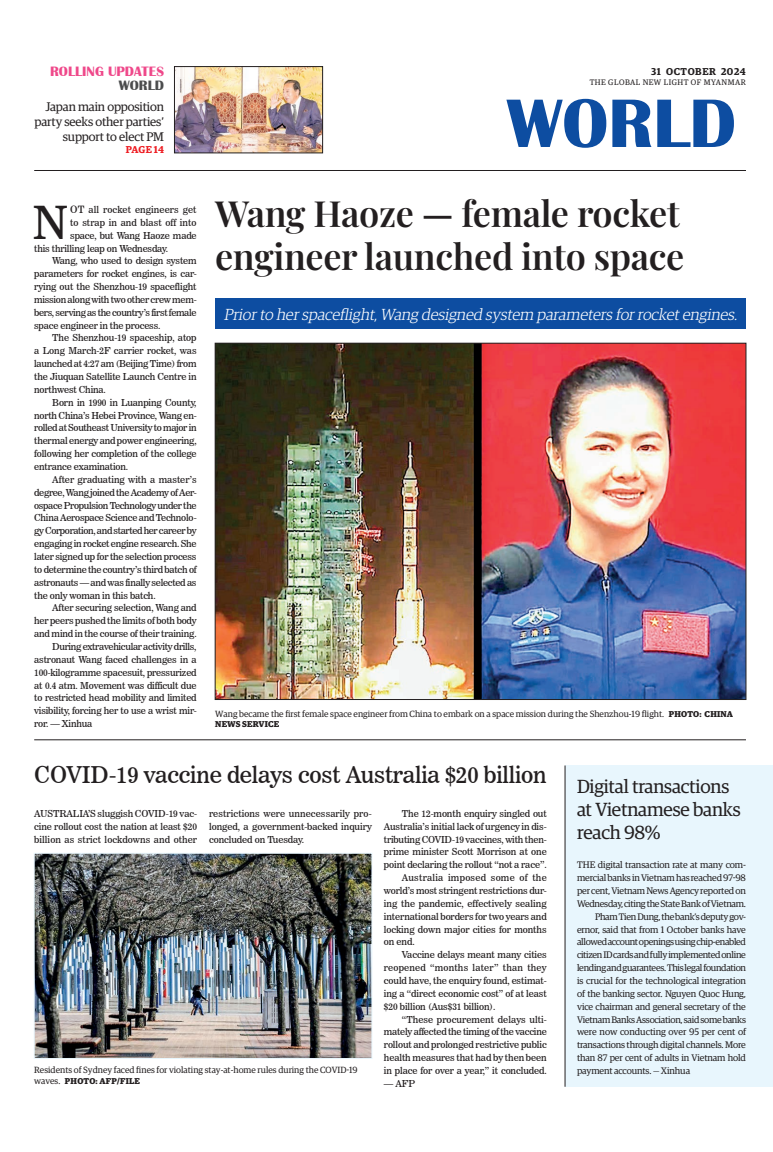
<style>
.page{position:relative;width:773px;height:1152px;background:#fff}
.page>*{position:absolute;margin:0;border:0;box-sizing:border-box;transform-origin:0 0}
.t1{font:700 71px "Britannic";color:#0d4da1}
._1st_Drop{font:45.3px "News 706 BT Roman C";color:#231f20}
._2_Clm_Head{font:600 36px/43.2px "Playfair Display";letter-spacing:-.01em;color:#231f20}
._2_Clm_Head-2{font:23px "News 706 BT Roman C";letter-spacing:-.01em;color:#231f20}
.Brief_Head{font:19px/22.8px "Guardian Egyp";letter-spacing:-.01em;color:#231f20}
.t2{font:italic 300 16px "Guardian Egyp";color:#fff}
.t3{font:700 14px "Britannic";color:#ef488a}
.t4{font:700 14px "Britannic";color:#4b4c4d}
._2_Clm_Head-3{font:12.5px/15px "Guardian Egyp";letter-spacing:-.01em;color:#231f20;text-align:right}
.t5{font:600 10px "Guardian Egyp";letter-spacing:.06em;color:#231f20}
.Spill_Style{font:600 10px "Guardian Egyp";letter-spacing:-.005em;color:#ee1d23}
._2nd_Body{font:9.5px/12.9px "News 706 BT Roman C";letter-spacing:-.02em;color:#231f20;text-align:justify}
.Brief_2nd_Body{font:9.5px/12.9px "Guardian Egyp";letter-spacing:-.015em;color:#231f20;text-align:justify}
.Normal_Para{font:9.5px/12.9px "News 706 BT Roman C";letter-spacing:-.005em;color:#231f20;text-align:justify}
._1st_Drop-2{font:9.5px "News 706 BT Roman C";letter-spacing:-.02em;color:#231f20}
._1st_Drop-3{font:9.5px "News 706 BT Roman C";letter-spacing:.005em;color:#231f20}
.t6{font:9px "Guardian Egyp";color:#231f20}
.t7{font:700 8.5px "Guardian Egyp";letter-spacing:.02em;color:#231f20}
.t8{font:8px "Guardian Egyp";letter-spacing:.06em;color:#231f20}
.s1{font-size:10px}
.s2{font-weight:700;font-size:8.5px}
.s3{font-weight:400;font-size:9px}
</style>
<div class="page">
<hr style="left:34px;top:170px;width:712px;height:1px;background:#231f20">
<div style="left:565px;top:766px;width:208px;height:321px;background:#e8f6fd"></div>
<hr style="left:564px;top:766px;width:1px;height:321px;background:#231f20">
<img style="left:176px;top:68px;width:145px;height:83px">
<div style="left:174px;top:66px;width:149px;height:87px;border:1px solid #231f20"></div>
<div style="left:215px;top:298px;width:531px;height:31px;background:#0d4da1"></div>
<img style="left:217px;top:345px;width:527px;height:353px">
<hr style="left:34px;top:740px;width:712px;height:1px;background:#231f20">
<img style="left:36px;top:855px;width:334px;height:202px">
<div style="left:34px;top:853px;width:338px;height:206px;border:1px solid #e8f6fd"></div>
<p class="t3" style="left:50px;top:64px;width:115px">ROLLING UPDATES</p>
<p class="t4" style="left:119px;top:77px;width:47px">WORLD</p>
<p class="_2_Clm_Head-3" style="left:35px;top:98px;width:131px">Japan main opposition party seeks other parties’ support to elect PM</p>
<p class="Spill_Style" style="left:126px;top:142px;width:40px">PAGE 14</p>
<p class="t5" style="left:651px;top:64px;width:96px">31 OCTOBER 2024</p>
<p class="t8" style="left:589px;top:76px;width:158px">THE GLOBAL NEW LIGHT OF MYANMAR</p>
<h1 class="t1" style="left:507px;top:83px;width:230px">WORLD</h1>
<p class="_2_Clm_Head" style="left:215px;top:188px;width:471px">Wang Haoze — female rocket engineer launched into space</p>
<p class="t2" style="left:224px;top:304px;width:518px">Priorto herspaceflight,Wang designed system parameters forrocketengines.</p>
<p class="_1st_Drop" style="left:33px;top:195px;width:37px">N</p>
<p class="_1st_Drop-3" style="left:70px;top:204px;width:128px"><span class="s1">OT</span> all rocket engineers get</p>
<p class="_1st_Drop-3" style="left:70px;top:217px;width:128px">to strap in and blast off into</p>
<p class="_1st_Drop-2" style="left:70px;top:230px;width:128px">space, but Wang Haoze made</p>
<p class="_1st_Drop-2" style="left:34px;top:242px;width:135px">this thrilling leap on Wednesday.</p>
<p class="_2nd_Body" style="left:34px;top:254px;width:164px;text-indent:18px">Wang, who used to design system parameters for rocket engines, is car&shy;rying out the Shenzhou-19 spaceflight mission along with two other crew mem&shy;bers, serving as the country’s first female space engineer in the process.</p>
<p class="_2nd_Body" style="left:34px;top:332px;width:164px;text-indent:18px">The Shenzhou-19 spaceship, atop a Long March-2F carrier rocket, was launched at 4:27 am (Beijing Time) from the Jiuquan Satellite Launch Centre in northwest China.</p>
<p class="_2nd_Body" style="left:34px;top:396px;width:164px;text-indent:18px">Born in 1990 in Luanping County, north China’s Hebei Province, Wang en&shy;rolled at Southeast University to major in thermal energy and power engineering, following her completion of the college entrance examination.</p>
<p class="_2nd_Body" style="left:34px;top:473px;width:164px;text-indent:18px">After graduating with a master’s degree, Wang joined the Academy of Aer&shy;ospace Propulsion Technology under the China Aerospace Science and Technolo&shy;gy Corporation, and started her career by engaging in rocket engine research. She later signed up for the selection process to determine the country’s third batch of astronauts — and was finally selected as the only woman in this batch.</p>
<p class="_2nd_Body" style="left:34px;top:602px;width:164px;text-indent:18px">After securing selection, Wang and her peers pushed the limits of both body and mind in the course of their training.</p>
<p class="_2nd_Body" style="left:34px;top:640px;width:164px;text-indent:18px">During extravehicular activity drills, astronaut Wang faced challenges in a 100-kilogramme spacesuit, pressurized at 0.4 atm. Movement was difficult due to restricted head mobility and limited visibility, forcing her to use a wrist mir&shy;ror. — Xinhua</p>
<p class="t6" style="left:215px;top:708px;width:519px">Wang became the first female space engineer from China to embark on a space mission during the Shenzhou-19 flight. <span class="s2">PHOTO: CHINA</span></p>
<p class="t7" style="left:215px;top:718px;width:66px">NEWS SERVICE</p>
<p class="_2_Clm_Head-2" style="left:34px;top:761px;width:514px">COVID-19 vaccine delays cost Australia $20 billion</p>
<p class="Normal_Para" style="left:34px;top:807px;width:164px">AUSTRALIA’S sluggish COVID-19 vac&shy;cine rollout cost the nation at least $20 billion as strict lockdowns and other</p>
<p class="Normal_Para" style="left:209px;top:807px;width:164px">restrictions were unnecessarily pro&shy;longed, a government-backed inquiry concluded on Tuesday.</p>
<p class="_2nd_Body" style="left:384px;top:807px;width:164px;text-indent:18px">The 12-month enquiry singled out Australia’s initial lack of urgency in dis&shy;tributing COVID-19 vaccines, with then&shy;prime minister Scott Morrison at one point declaring the rollout “not a race”.</p>
<p class="_2nd_Body" style="left:384px;top:871px;width:164px;text-indent:18px">Australia imposed some of the world’s most stringent restrictions dur&shy;ing the pandemic, effectively sealing international borders for two years and locking down major cities for months on end.</p>
<p class="_2nd_Body" style="left:384px;top:948px;width:164px;text-indent:18px">Vaccine delays meant many cities reopened “months later” than they could have, the enquiry found, estimat&shy;ing a “direct economic cost” of at least $20 billion (Aus$31 billion).</p>
<p class="_2nd_Body" style="left:384px;top:1013px;width:164px;text-indent:18px">“These procurement delays ulti&shy;mately affected the timing of the vaccine rollout and prolonged restrictive public health measures that had by then been in place for over a year,” it concluded.</p>
<p class="_2nd_Body" style="left:384px;top:1077px;width:32px">— AFP</p>
<p class="Brief_Head" style="left:577px;top:774px;width:165px">Digital transactions at Vietnamese banks reach 98%</p>
<p class="Brief_2nd_Body" style="left:577px;top:858px;width:170px">THE digital transaction rate at many com&shy;mercial banks in Vietnam has reached 97-98 per cent, Vietnam News Agency reported on Wednesday, citing the State Bank of Vietnam.</p>
<p class="Brief_2nd_Body" style="left:577px;top:909px;width:170px;text-indent:18px">Pham Tien Dung, the bank’s deputy gov&shy;ernor, said that from 1 October banks have allowed account openings using chip-enabled citizen ID cards and fully implemented online lending and guarantees. This legal foundation is crucial for the technological integration of the banking sector. Nguyen Quoc Hung, vice chairman and general secretary of the Vietnam Banks Association, said some banks were now conducting over 95 per cent of transactions through digital channels. More than 87 per cent of adults in Vietnam hold payment accounts. — Xinhua</p>
<p class="t6" style="left:34px;top:1064px;width:325px">Residents of Sydney faced fines for violating stay-at-home rules during the COVID-19</p>
<p class="t7" style="left:34px;top:1075px;width:107px"><span class="s3">waves.</span> PHOTO: AFP/FILE</p>
</div>
